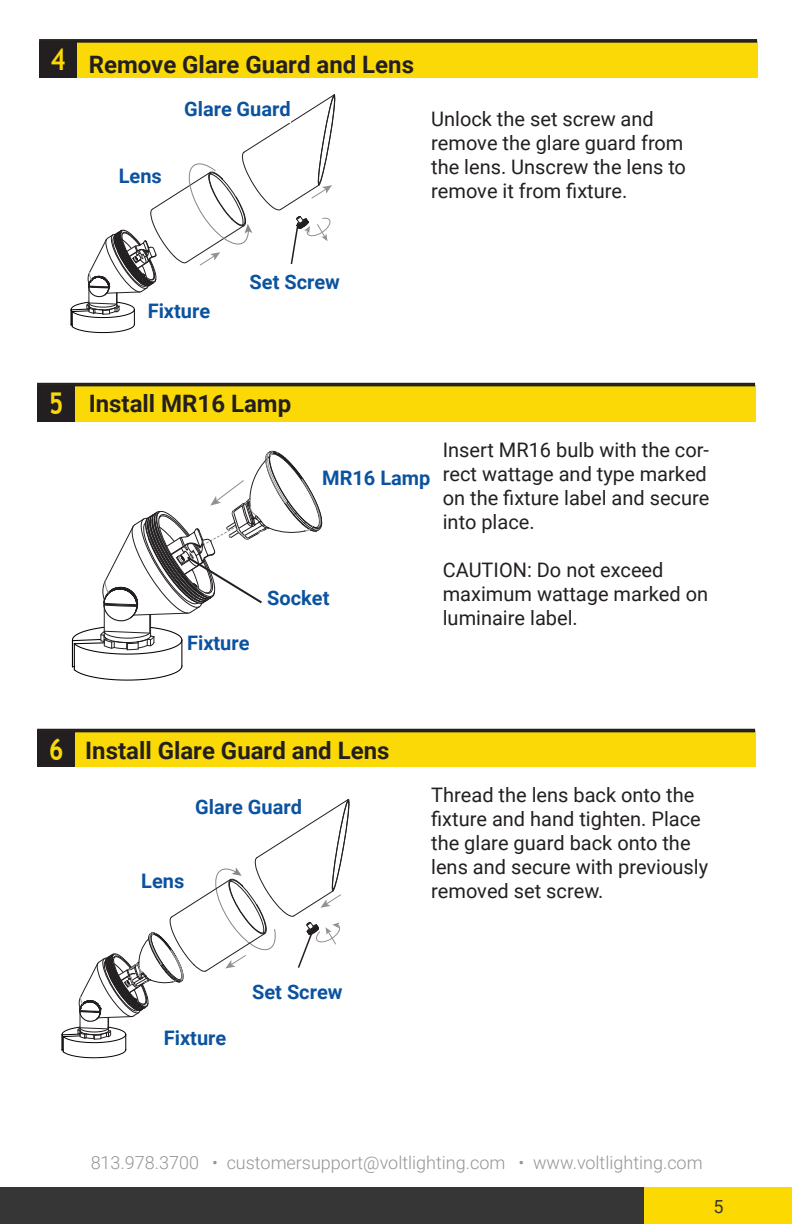
<style>
.page{position:relative;width:792px;height:1224px;background:#fff}
.page>*{position:absolute;margin:0;border:0;box-sizing:border-box;transform-origin:0 0}
.spec_numbers{font:700 30px "Trebuchet MS";color:#fad906;scale:.84 1}
.t1{font:700 24px "Roboto";color:#231f20}
.t2{font:20px/24px "Roboto";color:#231f20}
.t3{font:700 20px "Roboto";color:#0c539f}
.copyright{font:300 18px "Roboto";color:#939598}
.t4{font:18px "Roboto";color:#363636}
</style>
<div class="page">
<div style="left:46px;top:41px;width:711px;height:37px;background:#fad906"></div>
<div style="left:39px;top:41px;width:38px;height:37px;background:#231f20"></div>
<div style="left:39px;top:39px;width:718px;height:4px;border:2px solid #231f20"></div>
<div style="left:44px;top:385px;width:711px;height:36px;background:#fad906"></div>
<div style="left:37px;top:385px;width:38px;height:36px;background:#231f20"></div>
<div style="left:37px;top:383px;width:718px;height:3px;border:2px solid #231f20"></div>
<div style="left:44px;top:731px;width:711px;height:36px;background:#fad906"></div>
<div style="left:37px;top:731px;width:38px;height:36px;background:#231f20"></div>
<div style="left:37px;top:729px;width:718px;height:3px;border:2px solid #231f20"></div>
<div style="left:1px;top:1188px;width:644px;height:36px;background:#363636"></div>
<div style="left:645px;top:1188px;width:147px;height:36px;background:#fcd900"></div>
<svg style="left:70px;top:94px;width:265px;height:240px"></svg>
<div style="left:184px;top:89px;width:107px;height:33px;background:#fff"></div>
<div style="left:250px;top:264px;width:90px;height:28px;background:#fff"></div>
<div style="left:148px;top:296px;width:73px;height:23px;background:#fff"></div>
<div style="left:119px;top:162px;width:43px;height:21px;background:#fff"></div>
<svg style="left:71px;top:450px;width:252px;height:231px"></svg>
<div style="left:267px;top:580px;width:91px;height:28px;background:#fff"></div>
<div style="left:187px;top:626px;width:90px;height:28px;background:#fff"></div>
<div style="left:322px;top:457px;width:109px;height:34px;background:#fff"></div>
<svg style="left:61px;top:799px;width:289px;height:260px"></svg>
<div style="left:141px;top:867px;width:43px;height:21px;background:#fff"></div>
<div style="left:195px;top:786px;width:109px;height:34px;background:#fff"></div>
<div style="left:252px;top:971px;width:109px;height:34px;background:#fff"></div>
<div style="left:164px;top:1024px;width:62px;height:21px;background:#fff"></div>
<p class="spec_numbers" style="left:51px;top:41px;width:19px">4</p>
<p class="t1" style="left:89px;top:48px;width:327px">Remove Glare Guard and Lens</p>
<p class="t3" style="left:119px;top:162px;width:45px">Lens</p>
<p class="t3" style="left:184px;top:95px;width:108px">Glare Guard</p>
<p class="t2" style="left:431px;top:107px;width:256px">Unlock the set screw and remove the glare guard from the lens. Unscrew the lens to remove it from fixture.</p>
<p class="t3" style="left:148px;top:297px;width:64px">Fixture</p>
<p class="t3" style="left:250px;top:268px;width:92px">Set Screw</p>
<p class="spec_numbers" style="left:49px;top:384px;width:19px">5</p>
<p class="t1" style="left:89px;top:386px;width:204px">Install MR16 Lamp</p>
<p class="t3" style="left:322px;top:464px;width:110px">MR16 Lamp</p>
<p class="t3" style="left:187px;top:629px;width:64px">Fixture</p>
<p class="t3" style="left:267px;top:584px;width:64px">Socket</p>
<p class="t2" style="left:443px;top:437px;width:268px">Insert MR16 bulb with the cor&shy;rect wattage and type marked on the fixture label and secure into place.</p>
<p class="t2" style="left:443px;top:557px;width:267px">CAUTION: Do not exceed maximum wattage marked on luminaire label.</p>
<p class="spec_numbers" style="left:49px;top:730px;width:19px">6</p>
<p class="t1" style="left:85px;top:733px;width:306px">Install Glare Guard and Lens</p>
<p class="t3" style="left:195px;top:793px;width:108px">Glare Guard</p>
<p class="t3" style="left:141px;top:867px;width:45px">Lens</p>
<p class="t3" style="left:164px;top:1024px;width:64px">Fixture</p>
<p class="t3" style="left:252px;top:978px;width:92px">Set Screw</p>
<p class="t2" style="left:431px;top:782px;width:279px">Thread the lens back onto the fixture and hand tighten. Place the glare guard back onto the lens and secure with previously removed set screw.</p>
<p class="copyright" style="left:91px;top:1150px;width:613px">813.978.3700 • customersupport@voltlighting.com • www.voltlighting.com</p>
<p class="t4" style="left:714px;top:1194px;width:12px">5</p>
</div>
